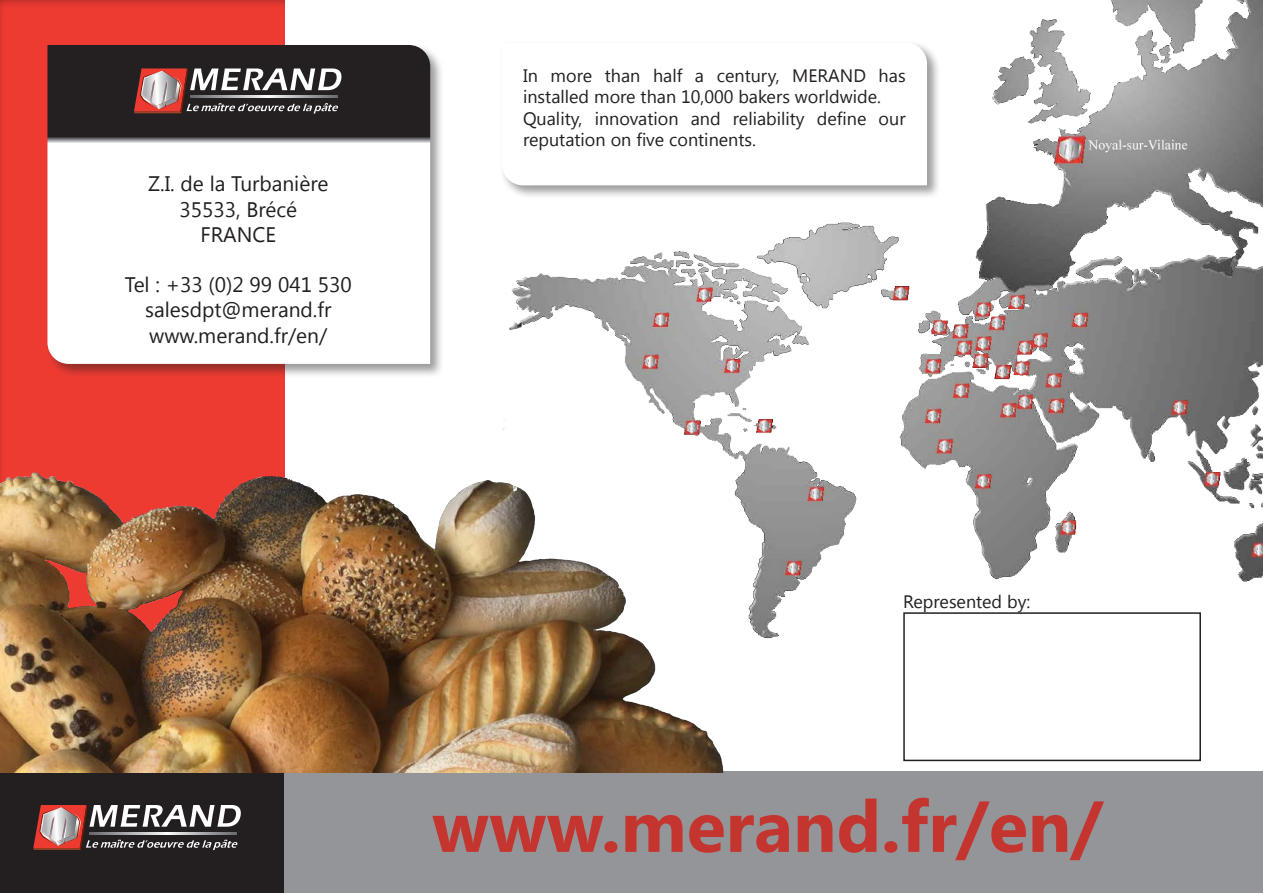
<style>
.page{position:relative;width:1263px;height:893px;background:#fff}
.page>*{position:absolute;margin:0;border:0;box-sizing:border-box;transform-origin:0 0}
.t1{font:700 72px "Segoe UI";color:#c5352f}
.t2{font:21px "Segoe UI";color:#231f20}
.t3{font:18px/21.6px "Segoe UI";color:#231f20}
</style>
<div class="page">
<div style="left:0;top:0;width:285px;height:771px;background:#ee3b32"></div>
<div style="left:0;top:772px;width:285px;height:121px;background:#231f20"></div>
<div style="left:285px;top:772px;width:978px;height:121px;background:#939598"></div>
<svg style="left:33px;top:805px;width:208px;height:45px"></svg>
<img style="left:0;top:452px;width:733px;height:320px">
<img style="left:495px;top:0;width:768px;height:648px">
<div style="left:499px;top:40px;width:442px;height:160px;background:#231f20;opacity:.45"></div>
<svg style="left:502px;top:43px;width:425px;height:142px"></svg>
<div style="left:45px;top:43px;width:399px;height:335px;background:#231f20;opacity:.45"></div>
<svg style="left:47px;top:45px;width:383px;height:319px"></svg>
<div style="left:904px;top:613px;width:296px;height:147px;background:#fff"></div>
<div style="left:903px;top:612px;width:298px;height:149px;border:2px solid #231f20"></div>
<svg style="left:134px;top:68px;width:208px;height:46px;background:#7c6867"></svg>
<p class="t2" style="left:148px;top:169px;width:182px">Z.I. de la Turbanière</p>
<p class="t2" style="left:179px;top:195px;width:119px">35533, Brécé</p>
<p class="t2" style="left:200px;top:220px;width:77px">FRANCE</p>
<p class="t2" style="left:125px;top:270px;width:228px">Tel : +33 (0)2 99 041 530</p>
<p class="t2" style="left:145px;top:295px;width:188px">salesdpt@merand.fr</p>
<p class="t2" style="left:149px;top:321px;width:180px">www.merand.fr/en/</p>
<p class="t3" style="left:523px;top:64px;width:384px">In more than half a century, MERAND has installed more than 10,000 bakers worldwide.</p>
<p class="t3" style="left:523px;top:107px;width:384px">Quality, innovation and reliability define our reputation on five continents.</p>
<p class="t3" style="left:903px;top:590px;width:129px">Represented by:</p>
<p class="t1" style="left:432px;top:775px;width:673px">www.merand.fr/en/</p>
</div>
